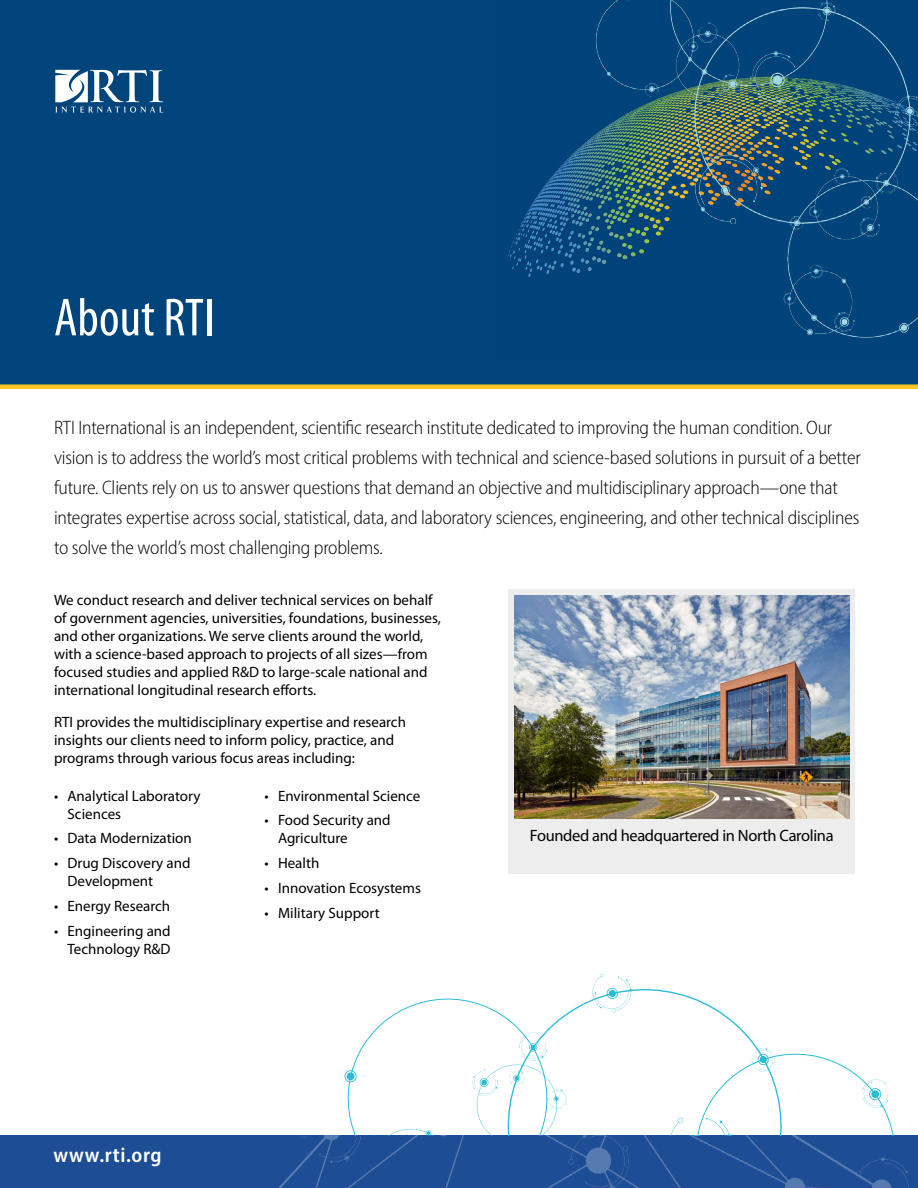
<style>
.page{position:relative;width:918px;height:1188px;background:#fff}
.page>*{position:absolute;margin:0;border:0;box-sizing:border-box;transform-origin:0 0}
.t1{font:condensed 54px "Myriad Pro";color:#fff}
.t2{font:600 semi-condensed 21px "Myriad Pro";letter-spacing:.04em;color:#fff}
.t3{font:300 semi-condensed 19.5px/30px "Myriad Pro";letter-spacing:-.01em;color:#000}
.t4{font:16.5px "Myriad Pro";letter-spacing:-.02em;color:#000101}
.t5{font:15px/18px "Myriad Pro";color:#000}
</style>
<div class="page">
<div style="left:0;top:1135px;width:918px;height:53px;background:#1d4e95"></div>
<div style="left:0;top:0;width:918px;height:384px;background:#00447c"></div>
<img style="left:508px;top:0;width:410px;height:338px">
<div style="left:0;top:384px;width:918px;height:5px;background:#ffc425"></div>
<div style="left:509px;top:590px;width:346px;height:284px;background:#ededee"></div>
<svg style="left:567px;top:974px;width:185px;height:66px"></svg>
<svg style="left:344px;top:998px;width:223px;height:137px"></svg>
<svg style="left:668px;top:1040px;width:241px;height:96px"></svg>
<img style="left:514px;top:595px;width:335px;height:223px">
<svg style="left:55px;top:70px;width:108px;height:43px"></svg>
<h1 class="t1" style="left:54px;top:285px;width:162px">About RTI</h1>
<p class="t3" style="left:54px;top:412px;width:808px">RTI International is an independent, scientific research institute dedicated to improving the human condition. Our vision is to address the world’s most critical problems with technical and science-based solutions in pursuit of a better future. Clients rely on us to answer questions that demand an objective and multidisciplinary approach—one that integrates expertise across social, statistical, data, and laboratory sciences, engineering, and other technical disciplines to solve the world’s most challenging problems.</p>
<p class="t5" style="left:54px;top:591px;width:389px">We conduct research and deliver technical services on behalf of government agencies, universities, foundations, businesses, and other organizations. We serve clients around the world, with a science-based approach to projects of all sizes—from focused studies and applied R&amp;D to large-scale national and international longitudinal research efforts.</p>
<p class="t5" style="left:54px;top:712px;width:354px">RTI provides the multidisciplinary expertise and research insights our clients need to inform policy, practice, and programs through various focus areas including:</p>
<p class="t5" style="left:68px;top:786px;width:134px;text-indent:-14px">• Analytical Laboratory<br>Sciences</p>
<p class="t5" style="left:54px;top:829px;width:139px">• Data Modernization</p>
<p class="t5" style="left:68px;top:854px;width:125px;text-indent:-14px">• Drug Discovery and<br>Development</p>
<p class="t5" style="left:54px;top:897px;width:118px">• Energy Research</p>
<p class="t5" style="left:54px;top:921px;width:118px;text-align:right">• Engineering and<br>Technology R&amp;D</p>
<p class="t5" style="left:265px;top:786px;width:157px">• Environmental Science</p>
<p class="t5" style="left:278px;top:811px;width:114px;text-indent:-14px">• Food Security and<br>Agriculture</p>
<p class="t5" style="left:265px;top:854px;width:56px">• Health</p>
<p class="t5" style="left:265px;top:879px;width:158px">• Innovation Ecosystems</p>
<p class="t5" style="left:265px;top:903px;width:117px">• Military Support</p>
<p class="t4" style="left:530px;top:825px;width:305px">Founded and headquartered in North Carolina</p>
<h2 class="t2" style="left:53px;top:1141px;width:110px">www.rti.org</h2>
</div>
